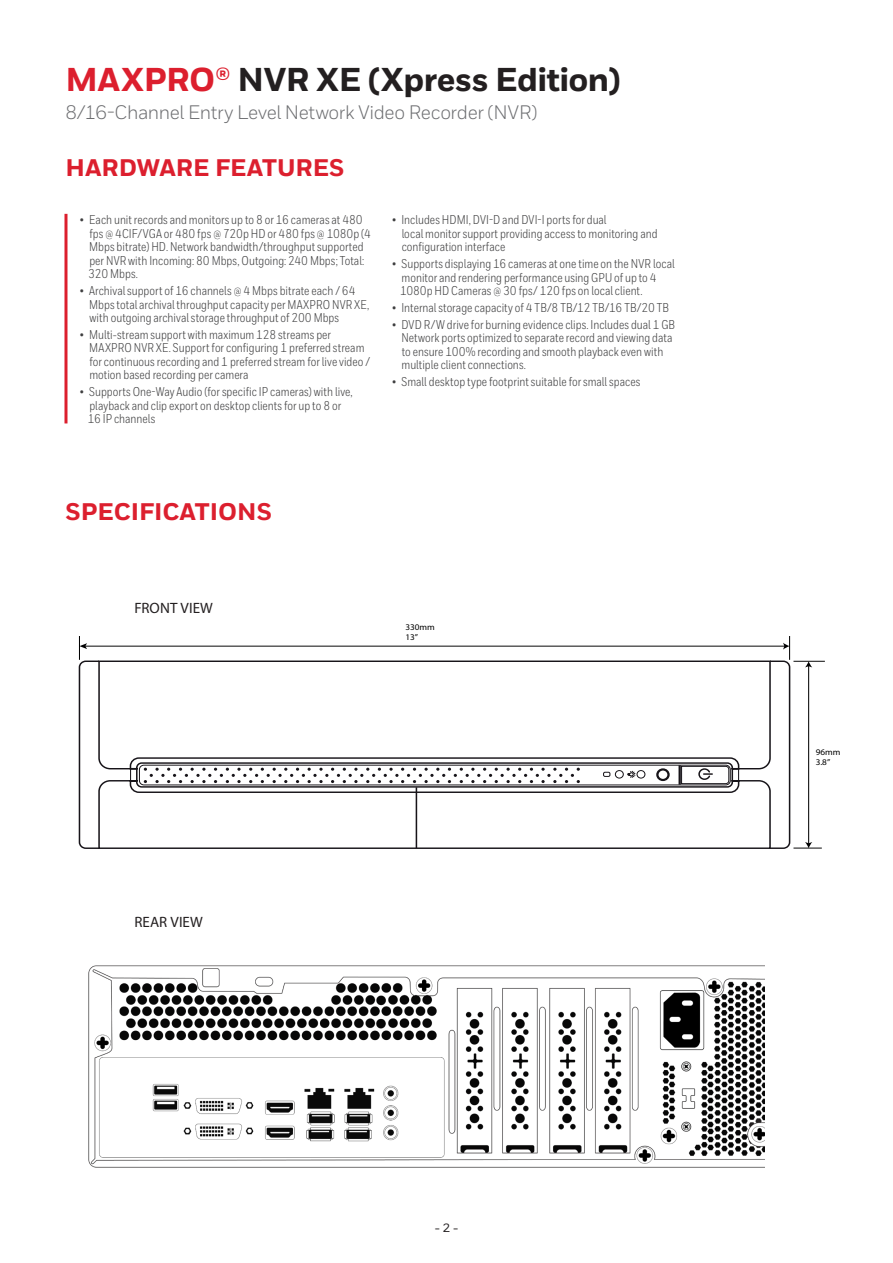
<style>
.page{position:relative;width:893px;height:1263px;background:#fff}
.page>*{position:absolute;margin:0;border:0;box-sizing:border-box;transform-origin:0 0}
.Datasheet__Title_1{font:800 33px "Honeywell Sans";letter-spacing:-.015em;color:#231f20}
.t1{font:800 24px "Honeywell Sans";color:#dc1f2e}
.Datasheet__Title_2_1{font:19.5px "Honeywell Sans";letter-spacing:-.02em;color:#6c6d70;scale:.95 1}
.t2{font:15px "Myriad Pro";letter-spacing:.005em;color:#231f20}
.t3{font:12.75px/13.5px "Honeywell Cond";color:#3e3e3f}
.t4{font:500 12px "Honeywell Sans";color:#231f20}
.t5{font:8.7px/10.4px "Myriad Pro";color:#000001;scale:1.06 1}
.s1{color:#dc1f2e}
</style>
<div class="page">
<img style="left:88px;top:965px;width:676px;height:203px">
<svg style="left:79px;top:660px;width:712px;height:189px"></svg>
<svg style="left:603px;top:770px;width:43px;height:9px"></svg>
<hr style="left:85px;top:646px;width:700px;height:1px;background:#000001">
<hr style="left:808px;top:666px;width:1px;height:178px;background:#000001">
<svg style="left:805px;top:662px;width:7px;height:5px"></svg>
<svg style="left:79px;top:636px;width:8px;height:24px"></svg>
<hr style="left:793px;top:661px;width:32px;height:1px;background:#000001">
<svg style="left:793px;top:842px;width:29px;height:7px"></svg>
<svg style="left:783px;top:636px;width:7px;height:24px"></svg>
<hr style="left:64px;top:214px;width:3px;height:209px;background:#dc1f2e">
<p class="Datasheet__Title_1" style="left:65px;top:59px;width:556px"><span class="s1">MAXPRO®</span> NVR XE (Xpress Edition)</p>
<p class="Datasheet__Title_2_1" style="left:65px;top:100px;width:498px">8/16-Channel Entry Level Network Video Recorder (NVR)</p>
<p class="t1" style="left:65px;top:153px;width:280px">HARDWARE FEATURES</p>
<p class="t3" style="left:88px;top:213px;width:284px;text-indent:-8px">• Each unit records and monitors up to 8 or 16 cameras at 480 fps @ 4CIF/VGA or 480 fps @ 720p HD or 480 fps @ 1080p (4<br>Mbps bitrate) HD. Network bandwidth/throughput supported per NVR with Incoming: 80 Mbps, Outgoing: 240 Mbps; Total:<br>320 Mbps.</p>
<p class="t3" style="left:89px;top:284px;width:282px;text-indent:-9px">• Archival support of 16 channels @ 4 Mbps bitrate each / 64<br>Mbps total archival throughput capacity per MAXPRO NVR XE, with outgoing archival storage throughput of 200 Mbps</p>
<p class="t3" style="left:89px;top:328px;width:282px;text-indent:-9px">• Multi-stream support with maximum 128 streams per MAXPRO NVR XE. Support for configuring 1 preferred stream for continuous recording and 1 preferred stream for live video / motion based recording per camera</p>
<p class="t3" style="left:88px;top:385px;width:266px;text-indent:-8px">• Supports One-Way Audio (for specific IP cameras) with live, playback and clip export on desktop clients for up to 8 or<br>16 IP channels</p>
<p class="t3" style="left:402px;top:213px;width:257px;text-indent:-9px">• Includes HDMI, DVI-D and DVI-I ports for dual<br>local monitor support providing access to monitoring and configuration interface</p>
<p class="t3" style="left:400px;top:257px;width:276px;text-indent:-8px">• Supports displaying 16 cameras at one time on the NVR local monitor and rendering performance using GPU of up to 4<br>1080p HD Cameras @ 30 fps/ 120 fps on local client.</p>
<p class="t3" style="left:392px;top:301px;width:278px">• Internal storage capacity of 4 TB/8 TB/12 TB/16 TB/20 TB</p>
<p class="t3" style="left:401px;top:318px;width:275px;text-indent:-9px">• DVD R/W drive for burning evidence clips. Includes dual 1 GB Network ports optimized to separate record and viewing data to ensure 100% recording and smooth playback even with multiple client connections.</p>
<p class="t3" style="left:392px;top:375px;width:250px">• Small desktop type footprint suitable for small spaces</p>
<p class="t1" style="left:65px;top:496px;width:208px">SPECIFICATIONS</p>
<p class="t2" style="left:134px;top:598px;width:80px">FRONT VIEW</p>
<p class="t2" style="left:134px;top:912px;width:70px">REAR VIEW</p>
<p class="t5" style="left:405px;top:621px;width:29px">330mm<br>13”</p>
<p class="t4" style="left:435px;top:1220px;width:25px">- 2 -</p>
<p class="t5" style="left:816px;top:746px;width:25px">96mm<br>3.8”</p>
</div>
